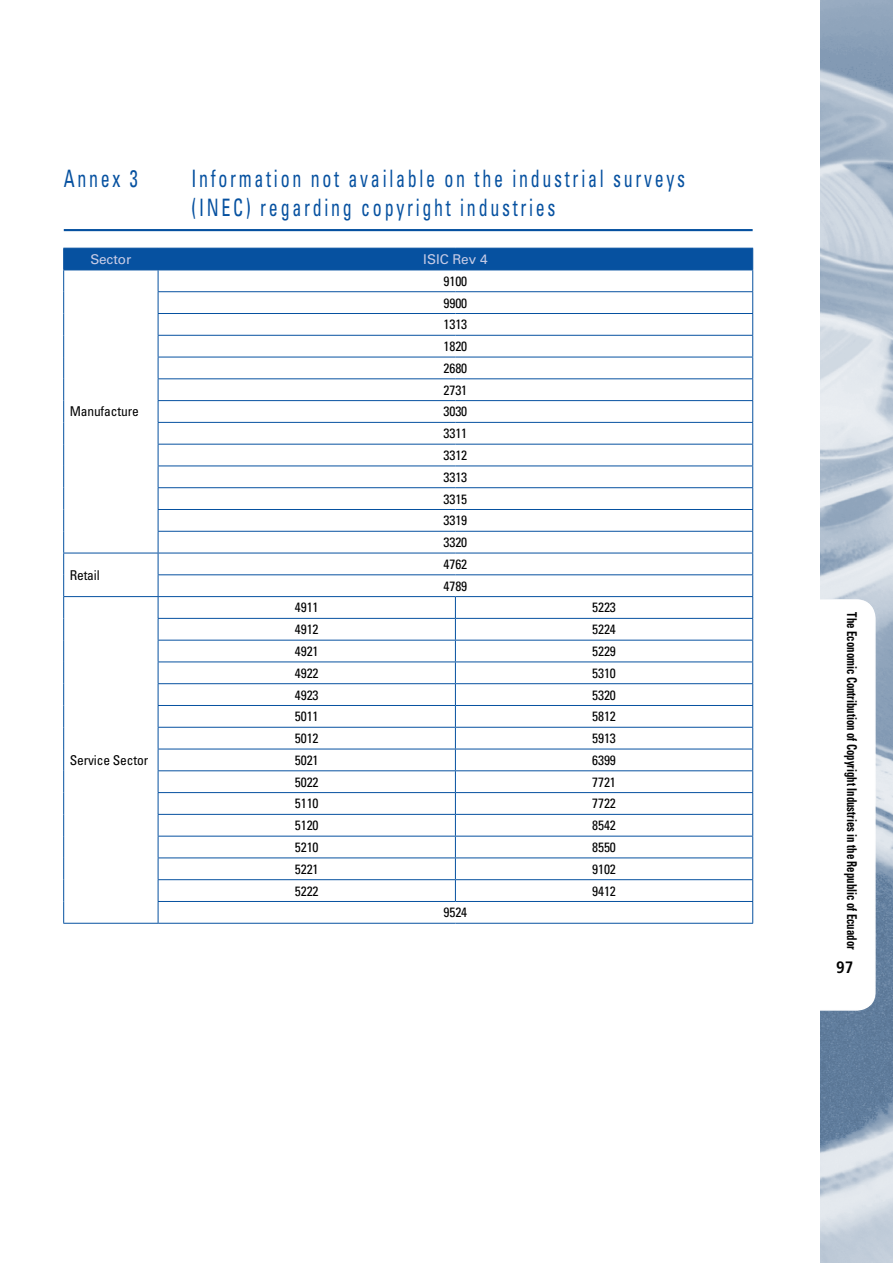
<style>
.page{position:relative;width:893px;height:1263px;background:#fff}
.page>*{position:absolute;margin:0;border:0;box-sizing:border-box;transform-origin:0 0}
.t1{font:condensed 24px/28.8px "Univers LT Std";letter-spacing:.15em;color:#0651a0;scale:.75 1}
.t2{font:700 condensed 16.5px "Frutiger";color:#000}
.t3{font:condensed 13.5px/21.8px "Univers LT Std";letter-spacing:-.01em;color:#000;text-align:justify}
.t4{font:700 condensed 13.5px "Univers LT Std";color:#000;scale:.8 1}
.t5{font:13.5px "Univers LT Std";color:#c8cce6}
</style>
<div class="page">
<img style="left:820px;top:0;width:73px;height:1263px">
<div style="left:791px;top:600px;width:84px;height:410px;background:#fff;border-radius:18px"></div>
<div style="left:791px;top:600px;width:85px;height:411px;border:2px solid #fff;border-radius:18px"></div>
<hr style="left:64px;top:229px;width:689px;height:2px;background:#0651a0">
<hr style="left:63px;top:923px;width:95px;height:1px;background:#0651a0">
<hr style="left:158px;top:923px;width:297px;height:1px;background:#0651a0">
<hr style="left:455px;top:923px;width:298px;height:1px;background:#0651a0">
<svg style="left:63px;top:248px;width:690px;height:675px"></svg>
<h1 class="t1" style="left:64px;top:164px;width:100px">Annex 3</h1>
<h1 class="t1" style="left:191px;top:164px;width:660px">Information not available on the industrial surveys (INEC) regarding copyright industries</h1>
<p class="t5" style="left:90px;top:251px;width:42px">Sector</p>
<p class="t5" style="left:423px;top:251px;width:66px">ISIC Rev 4</p>
<p class="t3" style="left:70px;top:400px;width:71px">Manufacture</p>
<p class="t3" style="left:444px;top:270px;width:25px">9100<br>9900<br>1313<br>1820<br>2680<br>2731<br>3030<br>3311<br>3312<br>3313<br>3315<br>3319<br>3320</p>
<p class="t3" style="left:70px;top:564px;width:32px">Retail</p>
<p class="t3" style="left:444px;top:553px;width:25px">4762<br>4789</p>
<p class="t3" style="left:70px;top:749px;width:80px">Service Sector</p>
<p class="t3" style="left:295px;top:596px;width:25px">4911</p>
<p class="t3" style="left:592px;top:596px;width:25px">5223</p>
<p class="t3" style="left:295px;top:618px;width:25px">4912</p>
<p class="t3" style="left:592px;top:618px;width:25px">5224</p>
<p class="t3" style="left:295px;top:640px;width:25px">4921</p>
<p class="t3" style="left:592px;top:640px;width:25px">5229</p>
<p class="t3" style="left:295px;top:662px;width:25px">4922</p>
<p class="t3" style="left:592px;top:662px;width:25px">5310</p>
<p class="t3" style="left:295px;top:684px;width:25px">4923</p>
<p class="t3" style="left:592px;top:684px;width:25px">5320</p>
<p class="t3" style="left:295px;top:705px;width:25px">5011</p>
<p class="t3" style="left:592px;top:705px;width:25px">5812</p>
<p class="t3" style="left:295px;top:727px;width:25px">5012</p>
<p class="t3" style="left:592px;top:727px;width:25px">5913</p>
<p class="t3" style="left:295px;top:749px;width:25px">5021</p>
<p class="t3" style="left:592px;top:749px;width:25px">6399</p>
<p class="t3" style="left:295px;top:771px;width:25px">5022</p>
<p class="t3" style="left:592px;top:771px;width:25px">7721</p>
<p class="t3" style="left:295px;top:792px;width:25px">5110</p>
<p class="t3" style="left:592px;top:792px;width:25px">7722</p>
<p class="t3" style="left:295px;top:814px;width:25px">5120</p>
<p class="t3" style="left:592px;top:814px;width:25px">8542</p>
<p class="t3" style="left:295px;top:836px;width:25px">5210</p>
<p class="t3" style="left:592px;top:836px;width:25px">8550</p>
<p class="t3" style="left:295px;top:858px;width:25px">5221</p>
<p class="t3" style="left:592px;top:858px;width:25px">9102</p>
<p class="t3" style="left:295px;top:880px;width:25px">5222</p>
<p class="t3" style="left:592px;top:880px;width:25px">9412</p>
<p class="t3" style="left:444px;top:901px;width:25px">9524</p>
<p class="t4" style="left:860px;top:612px;width:423px;rotate:90deg">The Economic Contribution of Copyright Industries in the Republic of Ecuador</p>
<p class="t2" style="left:836px;top:958px;width:19px">97</p>
</div>
